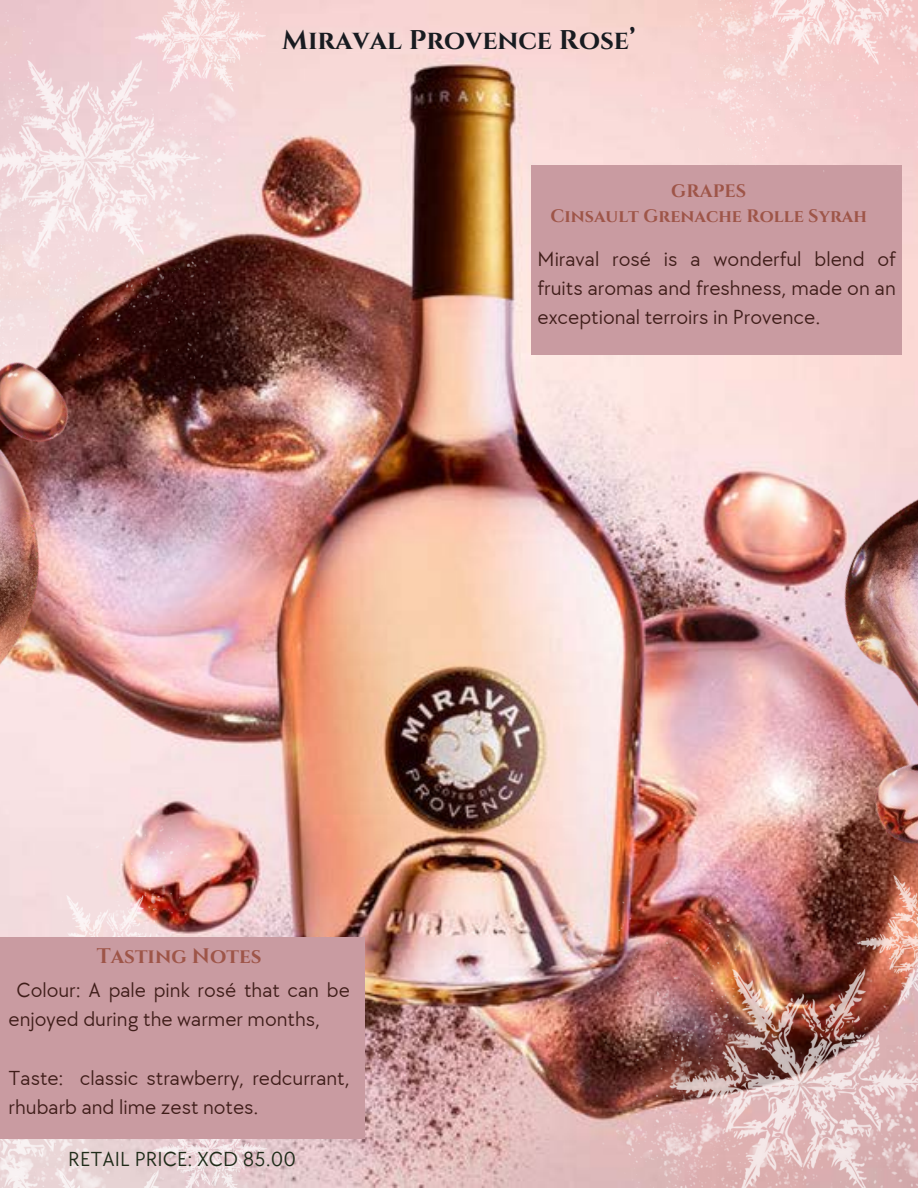
<style>
.page{position:relative;width:918px;height:1188px;background:#fff}
.page>*{position:absolute;margin:0;border:0;box-sizing:border-box;transform-origin:0 0}
.t1{font:700 27px "Cinzel";color:#181b20}
.t2{font:21px/29.2px "TT Chocolates";color:#3f1d19}
.t3{font:21px "TT Chocolates";color:#1f2c19}
.t4{font:700 21px "Cinzel";color:#9e5548}
.t5{font:700 18px "Cinzel";color:#9e5548}
</style>
<div class="page">
<img style="left:0;top:0;width:918px;height:1188px">
<img style="left:532px;top:787px;width:386px;height:401px">
<img style="left:709px;top:451px;width:209px;height:612px">
<img style="left:0;top:0;width:276px;height:401px">
<img style="left:0;top:72px;width:223px;height:657px">
<img style="left:0;top:808px;width:194px;height:130px">
<img style="left:0;top:1139px;width:276px;height:49px">
<div style="left:532px;top:165px;width:370px;height:190px;background:#c99ba1"></div>
<img style="left:626px;top:0;width:292px;height:192px">
<div style="left:0;top:938px;width:364px;height:201px;background:#c99ba1"></div>
<p class="t1" style="left:282px;top:23px;width:355px">Miraval Provence Rose’</p>
<p class="t5" style="left:671px;top:180px;width:76px">GRAPES</p>
<p class="t5" style="left:550px;top:204px;width:318px">Cinsault Grenache Rolle Syrah</p>
<p class="t2" style="left:538px;top:245px;width:360px;text-align:justify">Miraval rosé is a wonderful blend of fruits aromas and freshness, made on an exceptional terroirs in Provence.</p>
<p class="t4" style="left:97px;top:943px;width:166px">Tasting Notes</p>
<p class="t2" style="left:9px;top:976px;width:343px;text-indent:8px">Colour: A pale pink rosé that can be enjoyed during the warmer months,</p>
<p class="t2" style="left:9px;top:1064px;width:343px">Taste: classic strawberry, redcurrant, rhubarb and lime zest notes.</p>
<p class="t3" style="left:68px;top:1147px;width:229px">RETAIL PRICE: XCD 85.00</p>
</div>
